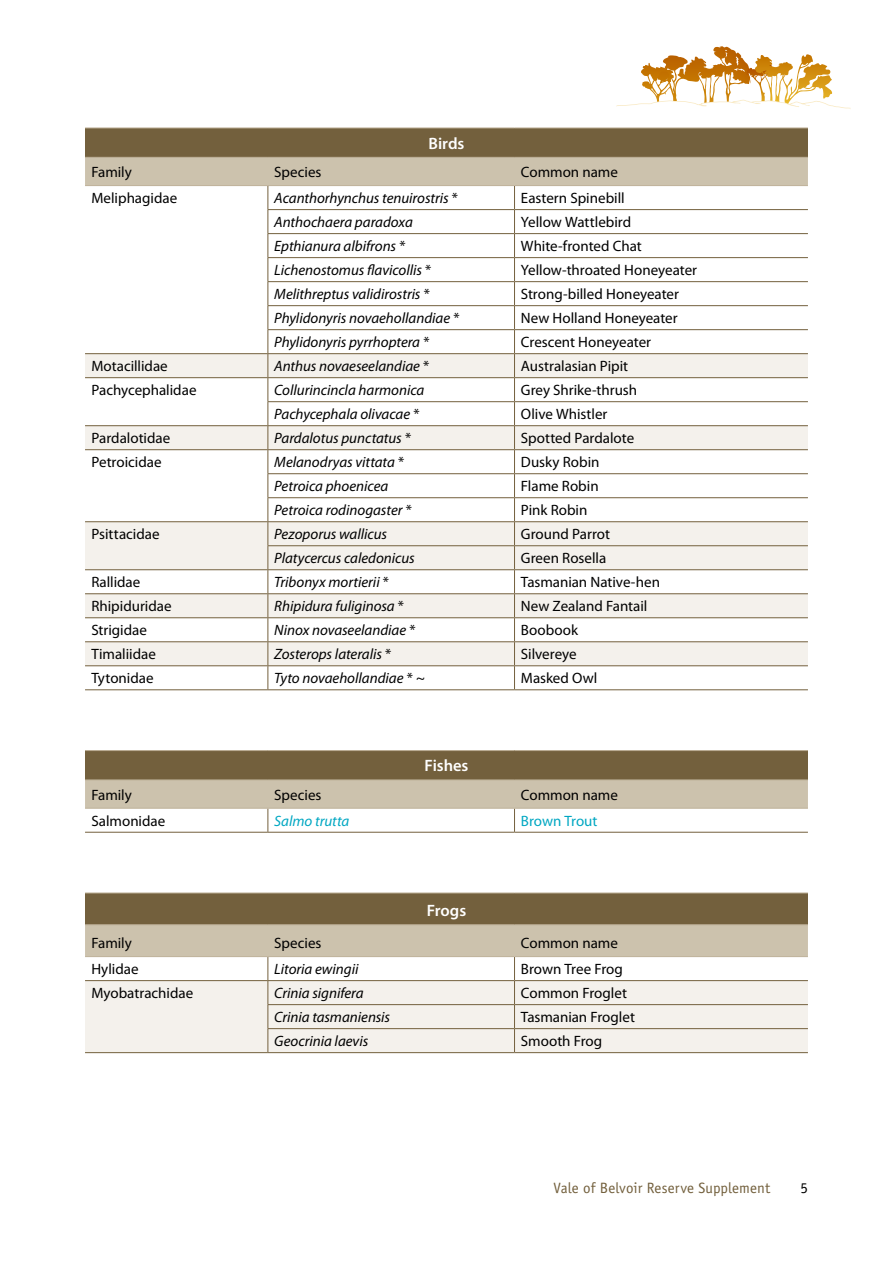
<style>
.page{position:relative;width:893px;height:1263px;background:#fff}
.page>*{position:absolute;margin:0;border:0;box-sizing:border-box;transform-origin:0 0}
.t1{font:600 16.5px "Myriad Pro";color:#fff}
.t2{font:15px "Myriad Pro";color:#000}
.t3{font:italic 15px "Myriad Pro";letter-spacing:-.005em;color:#000}
.t4{font:15px "Officina Sans";letter-spacing:.005em;color:#73603d}
.t5{font:italic 15px "Myriad Pro";color:#00a7c2}
.t6{font:15px "Myriad Pro";color:#00a7c2}
.t7{font:15px "Officina Sans";color:#000}
.s1{font-style:normal}
</style>
<div class="page">
<svg style="left:616px;top:46px;width:235px;height:63px"></svg>
<div style="left:85px;top:128px;width:723px;height:29px;background:#73603d"></div>
<hr style="left:85px;top:128px;width:183px;height:1px;background:#beb199">
<hr style="left:268px;top:128px;width:246px;height:1px;background:#beb199">
<hr style="left:514px;top:128px;width:294px;height:1px;background:#beb199">
<hr style="left:85px;top:689px;width:183px;height:1px;background:#73603d">
<hr style="left:268px;top:689px;width:246px;height:1px;background:#73603d">
<hr style="left:514px;top:689px;width:294px;height:1px;background:#73603d">
<svg style="left:85px;top:157px;width:723px;height:532px"></svg>
<hr style="left:85px;top:353px;width:183px;height:1px;background:#73603d">
<div style="left:85px;top:750px;width:723px;height:30px;background:#73603d"></div>
<hr style="left:85px;top:750px;width:183px;height:1px;background:#beb199">
<hr style="left:268px;top:750px;width:246px;height:1px;background:#beb199">
<hr style="left:514px;top:750px;width:294px;height:1px;background:#beb199">
<hr style="left:85px;top:779px;width:183px;height:1px;background:#beb199">
<hr style="left:268px;top:779px;width:246px;height:1px;background:#beb199">
<hr style="left:514px;top:779px;width:294px;height:1px;background:#beb199">
<hr style="left:85px;top:832px;width:183px;height:1px;background:#73603d">
<hr style="left:268px;top:832px;width:246px;height:1px;background:#73603d">
<svg style="left:85px;top:780px;width:723px;height:52px"></svg>
<hr style="left:514px;top:832px;width:294px;height:1px;background:#73603d">
<hr style="left:85px;top:808px;width:183px;height:1px;background:#beb199">
<hr style="left:268px;top:808px;width:246px;height:1px;background:#beb199">
<hr style="left:514px;top:808px;width:294px;height:1px;background:#beb199">
<div style="left:85px;top:893px;width:723px;height:32px;background:#73603d"></div>
<hr style="left:268px;top:1052px;width:246px;height:1px;background:#73603d">
<hr style="left:514px;top:1052px;width:294px;height:1px;background:#73603d">
<hr style="left:85px;top:892px;width:183px;height:1px;background:#beb199">
<hr style="left:268px;top:892px;width:246px;height:1px;background:#beb199">
<hr style="left:514px;top:892px;width:294px;height:1px;background:#beb199">
<svg style="left:85px;top:925px;width:723px;height:127px"></svg>
<hr style="left:85px;top:1052px;width:183px;height:1px;background:#73603d">
<hr style="left:85px;top:924px;width:183px;height:1px;background:#beb199">
<hr style="left:268px;top:924px;width:246px;height:1px;background:#beb199">
<hr style="left:514px;top:924px;width:294px;height:1px;background:#beb199">
<hr style="left:85px;top:956px;width:183px;height:1px;background:#beb199">
<hr style="left:268px;top:956px;width:246px;height:1px;background:#beb199">
<hr style="left:514px;top:956px;width:294px;height:1px;background:#beb199">
<hr style="left:268px;top:980px;width:246px;height:1px;background:#73603d">
<hr style="left:514px;top:980px;width:294px;height:1px;background:#73603d">
<p class="t1" style="left:428px;top:133px;width:38px">Birds</p>
<p class="t2" style="left:91px;top:163px;width:42px">Family</p>
<p class="t2" style="left:274px;top:163px;width:49px">Species</p>
<p class="t2" style="left:521px;top:163px;width:99px">Common name</p>
<p class="t2" style="left:91px;top:189px;width:87px">Meliphagidae</p>
<p class="t3" style="left:274px;top:189px;width:185px">Acanthorhynchus tenuirostris <span class="s1">*</span></p>
<p class="t2" style="left:521px;top:189px;width:105px">Eastern Spinebill</p>
<p class="t3" style="left:274px;top:213px;width:140px">Anthochaera paradoxa</p>
<p class="t2" style="left:521px;top:213px;width:112px">Yellow Wattlebird</p>
<p class="t3" style="left:274px;top:237px;width:133px">Epthianura albifrons <span class="s1">*</span></p>
<p class="t2" style="left:521px;top:237px;width:122px">White-fronted Chat</p>
<p class="t3" style="left:274px;top:261px;width:159px">Lichenostomus flavicollis <span class="s1">*</span></p>
<p class="t2" style="left:521px;top:261px;width:178px">Yellow-throated Honeyeater</p>
<p class="t3" style="left:274px;top:285px;width:157px">Melithreptus validirostris <span class="s1">*</span></p>
<p class="t2" style="left:521px;top:285px;width:160px">Strong-billed Honeyeater</p>
<p class="t3" style="left:274px;top:309px;width:187px">Phylidonyris novaehollandiae <span class="s1">*</span></p>
<p class="t2" style="left:521px;top:309px;width:158px">New Holland Honeyeater</p>
<p class="t3" style="left:274px;top:333px;width:157px">Phylidonyris pyrrhoptera <span class="s1">*</span></p>
<p class="t2" style="left:521px;top:333px;width:132px">Crescent Honeyeater</p>
<p class="t2" style="left:91px;top:357px;width:78px">Motacillidae</p>
<p class="t3" style="left:274px;top:357px;width:157px">Anthus novaeseelandiae <span class="s1">*</span></p>
<p class="t2" style="left:521px;top:357px;width:109px">Australasian Pipit</p>
<p class="t2" style="left:91px;top:381px;width:107px">Pachycephalidae</p>
<p class="t3" style="left:274px;top:381px;width:152px">Collurincincla harmonica</p>
<p class="t2" style="left:521px;top:381px;width:118px">Grey Shrike-thrush</p>
<p class="t3" style="left:274px;top:405px;width:147px">Pachycephala olivacae <span class="s1">*</span></p>
<p class="t2" style="left:521px;top:405px;width:88px">Olive Whistler</p>
<p class="t2" style="left:91px;top:429px;width:80px">Pardalotidae</p>
<p class="t3" style="left:274px;top:429px;width:138px">Pardalotus punctatus <span class="s1">*</span></p>
<p class="t2" style="left:521px;top:429px;width:115px">Spotted Pardalote</p>
<p class="t2" style="left:91px;top:453px;width:72px">Petroicidae</p>
<p class="t3" style="left:274px;top:453px;width:131px">Melanodryas vittata <span class="s1">*</span></p>
<p class="t2" style="left:521px;top:453px;width:80px">Dusky Robin</p>
<p class="t3" style="left:274px;top:477px;width:116px">Petroica phoenicea</p>
<p class="t2" style="left:521px;top:477px;width:79px">Flame Robin</p>
<p class="t3" style="left:274px;top:501px;width:139px">Petroica rodinogaster <span class="s1">*</span></p>
<p class="t2" style="left:521px;top:501px;width:68px">Pink Robin</p>
<p class="t2" style="left:91px;top:525px;width:70px">Psittacidae</p>
<p class="t3" style="left:274px;top:525px;width:114px">Pezoporus wallicus</p>
<p class="t2" style="left:521px;top:525px;width:91px">Ground Parrot</p>
<p class="t3" style="left:274px;top:549px;width:142px">Platycercus caledonicus</p>
<p class="t2" style="left:521px;top:549px;width:87px">Green Rosella</p>
<p class="t2" style="left:91px;top:573px;width:50px">Rallidae</p>
<p class="t3" style="left:274px;top:573px;width:116px">Tribonyx mortierii <span class="s1">*</span></p>
<p class="t2" style="left:521px;top:573px;width:141px">Tasmanian Native-hen</p>
<p class="t2" style="left:91px;top:597px;width:82px">Rhipiduridae</p>
<p class="t3" style="left:274px;top:597px;width:131px">Rhipidura fuliginosa <span class="s1">*</span></p>
<p class="t2" style="left:521px;top:597px;width:128px">New Zealand Fantail</p>
<p class="t2" style="left:91px;top:621px;width:57px">Strigidae</p>
<p class="t3" style="left:274px;top:621px;width:143px">Ninox novaseelandiae <span class="s1">*</span></p>
<p class="t2" style="left:521px;top:621px;width:59px">Boobook</p>
<p class="t2" style="left:91px;top:645px;width:66px">Timaliidae</p>
<p class="t3" style="left:274px;top:645px;width:119px">Zosterops lateralis <span class="s1">*</span></p>
<p class="t2" style="left:521px;top:645px;width:57px">Silvereye</p>
<p class="t2" style="left:91px;top:669px;width:64px">Tytonidae</p>
<p class="t3" style="left:274px;top:669px;width:152px">Tyto novaehollandiae <span class="s1">* ~</span></p>
<p class="t2" style="left:521px;top:669px;width:78px">Masked Owl</p>
<p class="t1" style="left:425px;top:755px;width:45px">Fishes</p>
<p class="t2" style="left:91px;top:785px;width:42px">Family</p>
<p class="t2" style="left:274px;top:785px;width:49px">Species</p>
<p class="t2" style="left:521px;top:785px;width:99px">Common name</p>
<p class="t2" style="left:91px;top:811px;width:75px">Salmonidae</p>
<p class="t5" style="left:274px;top:811px;width:77px">Salmo trutta</p>
<p class="t6" style="left:521px;top:811px;width:78px">Brown Trout</p>
<p class="t1" style="left:427px;top:900px;width:41px">Frogs</p>
<p class="t2" style="left:91px;top:934px;width:42px">Family</p>
<p class="t2" style="left:274px;top:934px;width:49px">Species</p>
<p class="t2" style="left:521px;top:934px;width:99px">Common name</p>
<p class="t2" style="left:91px;top:960px;width:49px">Hylidae</p>
<p class="t3" style="left:274px;top:960px;width:86px">Litoria ewingii</p>
<p class="t2" style="left:521px;top:960px;width:103px">Brown Tree Frog</p>
<p class="t2" style="left:91px;top:984px;width:103px">Myobatrachidae</p>
<p class="t3" style="left:274px;top:984px;width:91px">Crinia signifera</p>
<p class="t2" style="left:521px;top:984px;width:108px">Common Froglet</p>
<p class="t3" style="left:274px;top:1008px;width:117px">Crinia tasmaniensis</p>
<p class="t2" style="left:521px;top:1008px;width:116px">Tasmanian Froglet</p>
<p class="t3" style="left:274px;top:1032px;width:95px">Geocrinia laevis</p>
<p class="t2" style="left:521px;top:1032px;width:83px">Smooth Frog</p>
<p class="t4" style="left:553px;top:1179px;width:218px">Vale of Belvoir Reserve Supplement</p>
<p class="t7" style="left:800px;top:1179px;width:9px">5</p>
</div>
